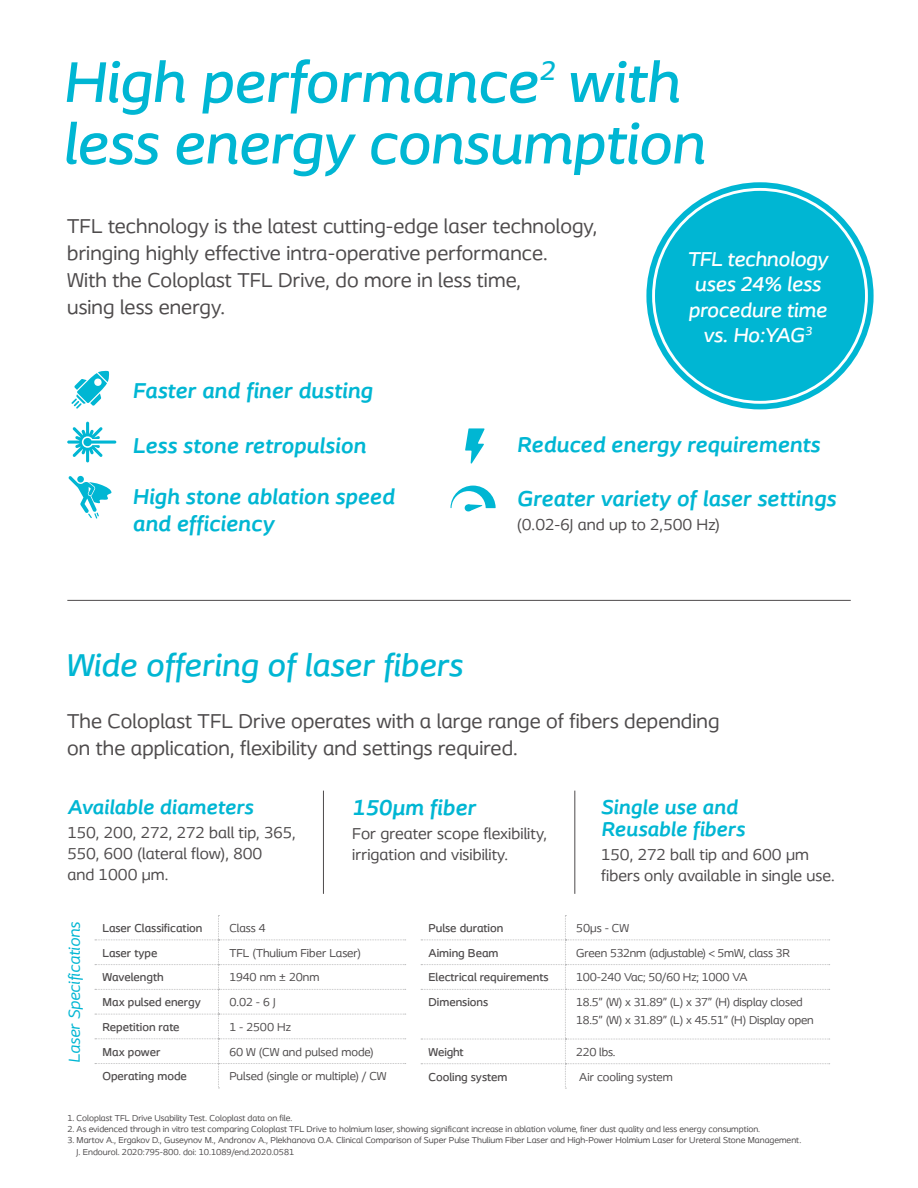
<style>
.page{position:relative;width:918px;height:1188px;background:#fff}
.page>*{position:absolute;margin:0;border:0;box-sizing:border-box;transform-origin:0 0}
.t1{font:italic 500 60px/61.5px "Coloplast";letter-spacing:-.005em;color:#00b6d3}
.t2{font:italic 500 33px "Coloplast";letter-spacing:.005em;color:#00b6d3}
.t3{font:italic 700 22.5px/27px "Coloplast";letter-spacing:.005em;color:#00b6d3}
.t4{font:21px/27px "Coloplast";letter-spacing:.005em;color:#4e4b4c}
.t5{font:italic 500 21px/25.5px "Coloplast";letter-spacing:-.005em;color:#fff;text-align:center}
.t6{font:italic 700 21px/22.5px "Coloplast";letter-spacing:.005em;color:#00b6d3}
.t7{font:16.5px/21px "Coloplast";letter-spacing:.005em;color:#4e4b4c}
.t8{font:italic 16.5px "Coloplast";color:#00b6d3}
.t9{font:12px/18px "Coloplast";color:#4e4b4c}
.t10{font:500 12px "Coloplast";color:#4e4b4c}
.t11{font:9px/11.2px "Coloplast";color:#4e4b4c}
</style>
<div class="page">
<hr style="left:574px;top:791px;width:1px;height:103px;background:#4e4b4c">
<hr style="left:323px;top:791px;width:1px;height:103px;background:#4e4b4c">
<svg style="left:421px;top:915px;width:409px;height:174px"></svg>
<svg style="left:95px;top:915px;width:311px;height:174px"></svg>
<svg style="left:72px;top:371px;width:37px;height:38px"></svg>
<svg style="left:67px;top:422px;width:49px;height:40px"></svg>
<svg style="left:451px;top:486px;width:45px;height:25px"></svg>
<svg style="left:646px;top:182px;width:228px;height:227px;background:#3fc7dd"></svg>
<div style="left:654px;top:189px;width:212px;height:213px;background:#00b6d3;border-radius:50%"></div>
<svg style="left:465px;top:428px;width:20px;height:36px"></svg>
<svg style="left:69px;top:476px;width:42px;height:43px"></svg>
<hr style="left:67px;top:600px;width:784px;height:1px;background:#4e4b4c">
<h1 class="t1" style="left:63px;top:51px;width:643px">High performance<sup>2</sup> with less energy consumption</h1>
<h3 class="t4" style="left:67px;top:212px;width:532px">TFL technology is the latest cutting-edge laser technology, bringing highly effective intra-operative performance.<br>With the Coloplast TFL Drive, do more in less time,<br>using less energy.</h3>
<h3 class="t5" style="left:687px;top:246px;width:142px">TFL technology uses 24% less procedure time vs. Ho:YAG<sup>3</sup></h3>
<h3 class="t3" style="left:133px;top:377px;width:242px">Faster and finer dusting</h3>
<h3 class="t3" style="left:133px;top:431px;width:235px">Less stone retropulsion</h3>
<h3 class="t3" style="left:133px;top:483px;width:263px">High stone ablation speed and efficiency</h3>
<h2 class="t2" style="left:66px;top:645px;width:398px">Wide offering of laser fibers</h2>
<h3 class="t3" style="left:517px;top:431px;width:305px">Reduced energy requirements</h3>
<h3 class="t3" style="left:517px;top:485px;width:321px">Greater variety of laser settings</h3>
<h3 class="t7" style="left:517px;top:514px;width:205px">(0.02-6J and up to 2,500 Hz)</h3>
<h3 class="t4" style="left:67px;top:707px;width:654px">The Coloplast TFL Drive operates with a large range of fibers depending on the application, flexibility and settings required.</h3>
<h3 class="t6" style="left:67px;top:796px;width:187px">Available diameters</h3>
<h3 class="t7" style="left:67px;top:822px;width:230px">150, 200, 272, 272 ball tip, 365,<br>550, 600 (lateral flow), 800<br>and 1000 μm.</h3>
<h3 class="t3" style="left:352px;top:794px;width:125px">150μm fiber</h3>
<h3 class="t7" style="left:352px;top:823px;width:196px">For greater scope flexibility, irrigation and visibility.</h3>
<h3 class="t6" style="left:601px;top:796px;width:145px">Single use and<br>Reusable fibers</h3>
<h3 class="t7" style="left:601px;top:844px;width:235px">150, 272 ball tip and 600 μm fibers only available in single use.</h3>
<h3 class="t8" style="left:64px;top:1063px;width:142px;rotate:-90deg">Laser Specifications</h3>
<h3 class="t10" style="left:102px;top:921px;width:102px">Laser Classification</h3>
<h3 class="t9" style="left:229px;top:919px;width:38px">Class 4</h3>
<h3 class="t10" style="left:102px;top:946px;width:57px">Laser type</h3>
<h3 class="t9" style="left:229px;top:944px;width:133px">TFL (Thulium Fiber Laser)</h3>
<h3 class="t10" style="left:102px;top:970px;width:63px">Wavelength</h3>
<h3 class="t9" style="left:229px;top:968px;width:92px">1940 nm ± 20nm</h3>
<h3 class="t10" style="left:102px;top:995px;width:100px">Max pulsed energy</h3>
<h3 class="t9" style="left:229px;top:993px;width:48px">0.02 - 6 J</h3>
<h3 class="t10" style="left:102px;top:1020px;width:79px">Repetition rate</h3>
<h3 class="t9" style="left:229px;top:1018px;width:63px">1 - 2500 Hz</h3>
<h3 class="t10" style="left:102px;top:1045px;width:60px">Max power</h3>
<h3 class="t9" style="left:229px;top:1043px;width:146px">60 W (CW and pulsed mode)</h3>
<h3 class="t10" style="left:102px;top:1069px;width:86px">Operating mode</h3>
<h3 class="t9" style="left:229px;top:1067px;width:159px">Pulsed (single or multiple) / CW</h3>
<h3 class="t10" style="left:429px;top:921px;width:76px">Pulse duration</h3>
<h3 class="t9" style="left:576px;top:919px;width:54px">50µs - CW</h3>
<h3 class="t10" style="left:429px;top:946px;width:71px">Aiming Beam</h3>
<h3 class="t9" style="left:576px;top:944px;width:215px">Green 532nm (adjustable) &lt; 5mW, class 3R</h3>
<h3 class="t10" style="left:429px;top:970px;width:121px">Electrical requirements</h3>
<h3 class="t9" style="left:576px;top:968px;width:173px">100-240 Vac; 50/60 Hz; 1000 VA</h3>
<h3 class="t10" style="left:429px;top:995px;width:61px">Dimensions</h3>
<h3 class="t9" style="left:576px;top:993px;width:239px">18.5” (W) x 31.89” (L) x 37” (H) display closed<br>18.5” (W) x 31.89” (L) x 45.51” (H) Display open</h3>
<h3 class="t10" style="left:429px;top:1045px;width:37px">Weight</h3>
<h3 class="t9" style="left:576px;top:1043px;width:41px">220 lbs.</h3>
<h3 class="t10" style="left:429px;top:1069px;width:80px">Cooling system</h3>
<h3 class="t9" style="left:579px;top:1067px;width:95px">Air cooling system</h3>
<p class="t11" style="left:67px;top:1112px;width:227px">1. Coloplast TFL Drive Usability Test. Coloplast data on file.</p>
<p class="t11" style="left:67px;top:1123px;width:694px">2. As evidenced through in vitro test comparing Coloplast TFL Drive to holmium laser, showing significant increase in ablation volume, finer dust quality and less energy consumption.</p>
<p class="t11" style="left:77px;top:1135px;width:726px;text-indent:-9px">3. Martov A., Ergakov D., Guseynov M., Andronov A., Plekhanova O.A. Clinical Comparison of Super Pulse Thulium Fiber Laser and High-Power Holmium Laser for Ureteral Stone Management.<br>J. Endourol. 2020:795-800. doi: 10.1089/end.2020.0581</p>
</div>
